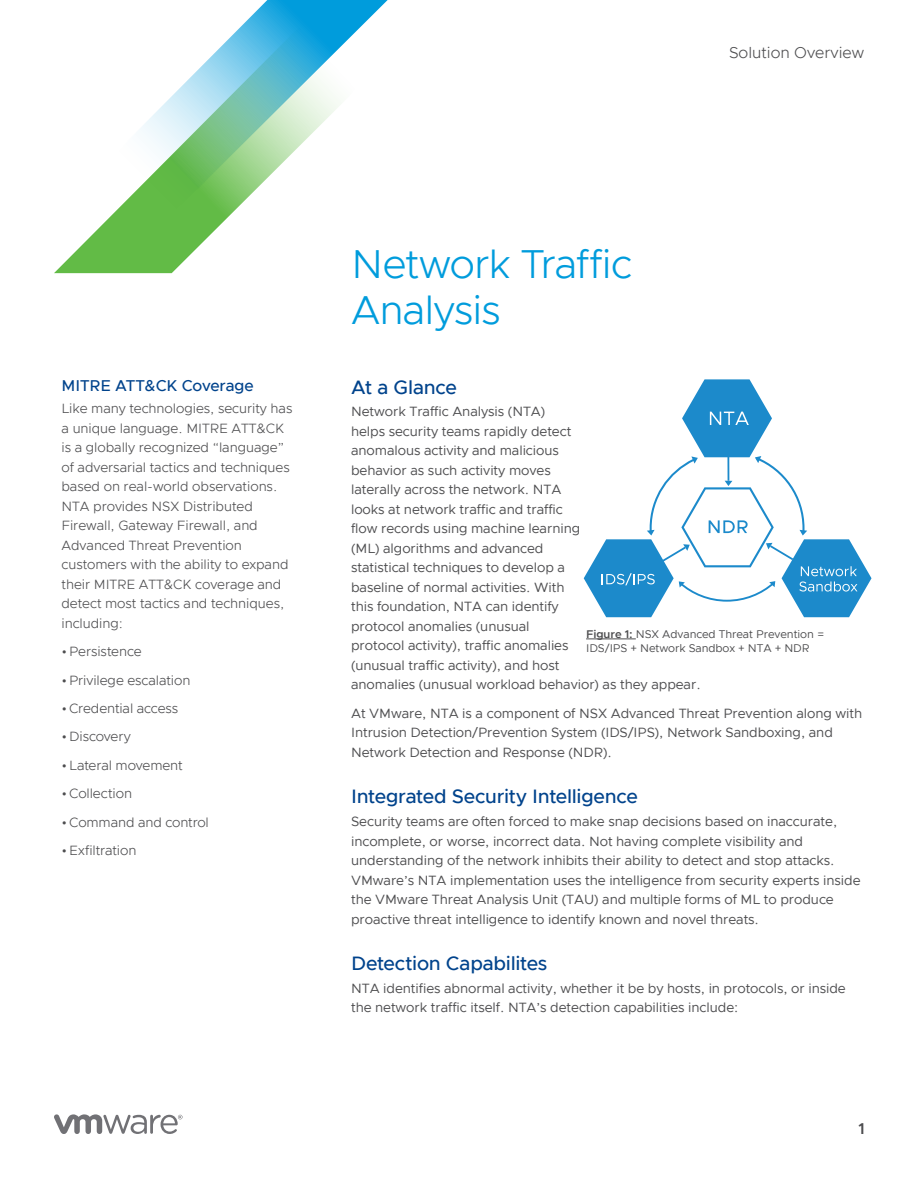
<style>
.page{position:relative;width:918px;height:1188px;background:#fff}
.page>*{position:absolute;margin:0;border:0;box-sizing:border-box;transform-origin:0 0}
.t1{font:300 40.5px/46.5px "Metropolis";letter-spacing:-.02em;color:#009cdc}
.t2{font:500 19.5px "Metropolis";letter-spacing:-.015em;color:#00438c}
.t3{font:500 15.75px "Metropolis";letter-spacing:-.005em;color:#00438c}
.t4{font:300 15.75px "Metropolis";color:#4d4d4f}
.t5{font:600 15.75px "Metropolis";color:#4d4d4f}
.t6{font:13.5px/19.5px "Metropolis";letter-spacing:-.005em;color:#4d4d4f}
.t7{font:300 13.5px/19.5px "Metropolis";letter-spacing:-.005em;color:#4d4d4f}
.t8{font:11.25px/14.2px "Metropolis";letter-spacing:-.005em;color:#4d4d4f}
.s1{font-weight:600}
</style>
<div class="page">
<svg style="left:54px;top:1114px;width:129px;height:20px"></svg>
<svg style="left:54px;top:0;width:334px;height:273px"></svg>
<svg style="left:584px;top:379px;width:288px;height:238px"></svg>
<hr style="left:586px;top:639px;width:50px;height:1px;background:#4d4d4f">
<p class="t4" style="left:729px;top:43px;width:137px">Solution Overview</p>
<p class="t3" style="left:62px;top:375px;width:194px">MITRE ATT&amp;CK Coverage</p>
<p class="t7" style="left:62px;top:399px;width:232px">Like many technologies, security has a unique language. MITRE ATT&amp;CK is a globally recognized “language” of adversarial tactics and techniques based on real-world observations.<br>NTA provides NSX Distributed<br>Firewall, Gateway Firewall, and<br>Advanced Threat Prevention customers with the ability to expand their MITRE ATT&amp;CK coverage and detect most tactics and techniques, including:</p>
<p class="t7" style="left:62px;top:642px;width:82px">•Persistence</p>
<p class="t7" style="left:62px;top:670px;width:130px">•Privilege escalation</p>
<p class="t7" style="left:62px;top:699px;width:118px">•Credential access</p>
<p class="t7" style="left:62px;top:727px;width:71px">•Discovery</p>
<p class="t7" style="left:62px;top:755px;width:123px">•Lateral movement</p>
<p class="t7" style="left:62px;top:784px;width:72px">•Collection</p>
<p class="t7" style="left:62px;top:812px;width:149px">•Command and control</p>
<p class="t7" style="left:62px;top:841px;width:76px">•Exfiltration</p>
<h1 class="t1" style="left:351px;top:240px;width:282px">Network Traffic<br>Analysis</h1>
<h2 class="t2" style="left:351px;top:375px;width:107px">At a Glance</h2>
<p class="t6" style="left:351px;top:402px;width:351px">Network Traffic Analysis (NTA)<br>helps security teams rapidly detect<br>anomalous activity and malicious<br>behavior as such activity moves<br>laterally across the network. NTA<br>looks at network traffic and traffic<br>flow records using machine learning<br>(ML) algorithms and advanced<br>statistical techniques to develop a<br>baseline of normal activities. With<br>this foundation, NTA can identify<br>protocol anomalies (unusual<br>protocol activity), traffic anomalies<br>(unusual traffic activity), and host<br>anomalies (unusual workload behavior) as they appear.</p>
<p class="t6" style="left:351px;top:703px;width:513px">At VMware, NTA is a component of NSX Advanced Threat Prevention along with<br>Intrusion Detection/Prevention System (IDS/IPS), Network Sandboxing, and<br>Network Detection and Response (NDR).</p>
<h2 class="t2" style="left:351px;top:784px;width:288px">Integrated Security Intelligence</h2>
<p class="t6" style="left:351px;top:812px;width:511px">Security teams are often forced to make snap decisions based on inaccurate, incomplete, or worse, incorrect data. Not having complete visibility and understanding of the network inhibits their ability to detect and stop attacks.<br>VMware’s NTA implementation uses the intelligence from security experts inside the VMware Threat Analysis Unit (TAU) and multiple forms of ML to produce proactive threat intelligence to identify known and novel threats.</p>
<h2 class="t2" style="left:351px;top:951px;width:198px">Detection Capabilites</h2>
<p class="t6" style="left:351px;top:978px;width:496px">NTA identifies abnormal activity, whether it be by hosts, in protocols, or inside the network traffic itself. NTA’s detection capabilities include:</p>
<p class="t8" style="left:586px;top:626px;width:240px"><span class="s1">Figure 1:</span> NSX Advanced Threat Prevention =<br>IDS/IPS + Network Sandbox + NTA + NDR</p>
<p class="t5" style="left:858px;top:1119px;width:8px">1</p>
</div>
